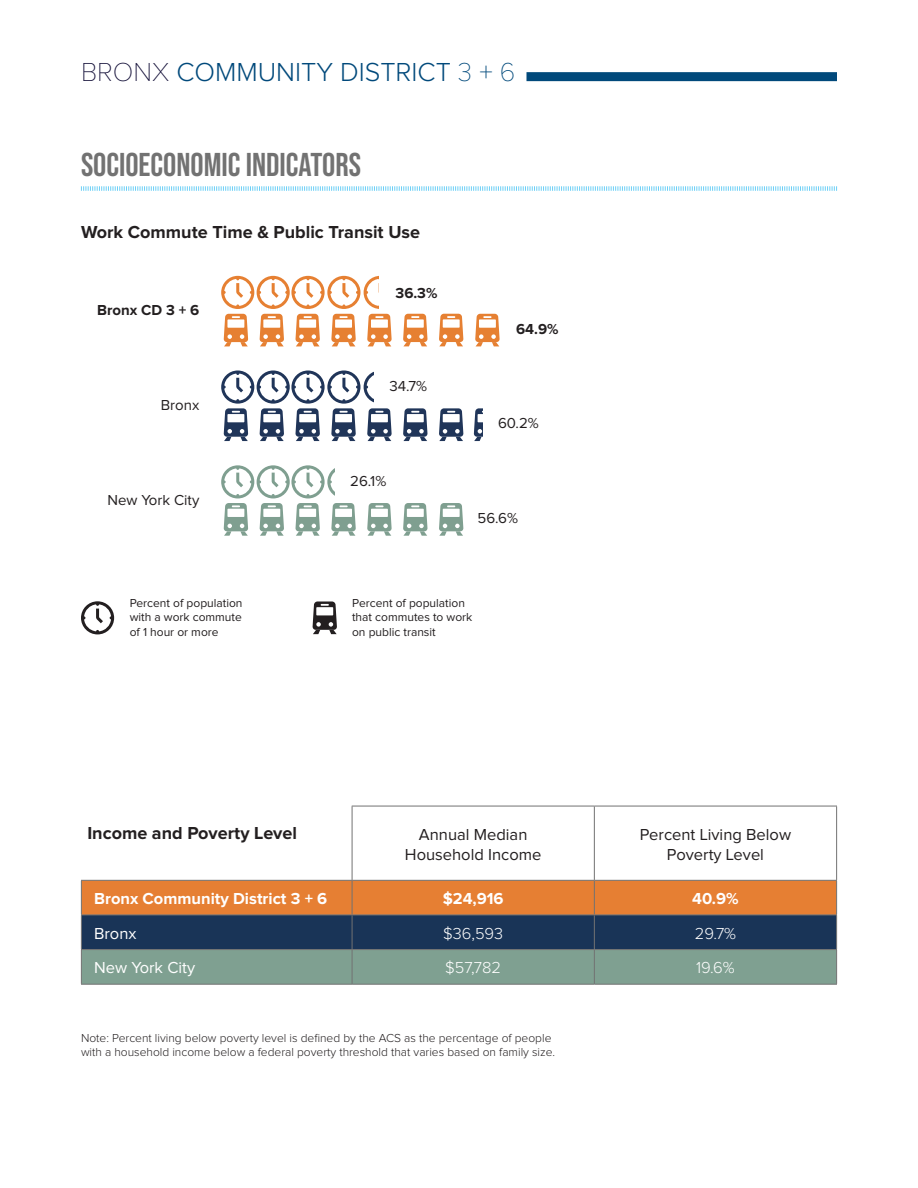
<style>
.page{position:relative;width:918px;height:1188px;background:#fff}
.page>*{position:absolute;margin:0;border:0;box-sizing:border-box;transform-origin:0 0}
.subhead_1{font:33px "Bebas Neue";color:#727272}
.t1{font:300 27px "Proxima Nova";color:#01497b}
.subhead_2{font:700 18px "Proxima Nova";color:#231f20}
.t2{font:16.5px/19.8px "Proxima Nova";color:#231f20;text-align:center}
.t3{font:700 16.5px "Proxima Nova";color:#fff}
.t4{font:300 16.5px "Proxima Nova";color:#fff}
.t5{font:16.5px "Proxima Nova";color:#fff}
.t6{font:15px "Proxima Nova";color:#231f20}
.t7{font:700 15px "Proxima Nova";color:#231f20}
.footnotes___Back{font:300 12px/14.4px "Proxima Nova";color:#231f20}
.t8{font:12px/14.4px "Proxima Nova";color:#231f20}
.s1{font-family:"Proxima Nova T";font-weight:100;color:#130f38}
.s2{font-family:"Proxima Nova T";font-weight:100}
</style>
<div class="page">
<div style="left:526px;top:72px;width:311px;height:9px;background:#01497b"></div>
<svg style="left:81px;top:186px;width:756px;height:5px"></svg>
<svg style="left:82px;top:881px;width:754px;height:103px;background:#7f715e"></svg>
<hr style="left:352px;top:806px;width:242px;height:1px;background:#727272">
<hr style="left:594px;top:806px;width:243px;height:1px;background:#727272">
<hr style="left:836px;top:806px;width:1px;height:74px;background:#727272">
<hr style="left:81px;top:880px;width:271px;height:1px;background:#727272">
<hr style="left:81px;top:881px;width:1px;height:34px;background:#727272">
<hr style="left:352px;top:880px;width:242px;height:1px;background:#727272">
<hr style="left:352px;top:881px;width:1px;height:34px;background:#727272">
<hr style="left:594px;top:880px;width:243px;height:1px;background:#727272">
<hr style="left:594px;top:881px;width:1px;height:34px;background:#727272">
<hr style="left:836px;top:881px;width:1px;height:34px;background:#727272">
<hr style="left:81px;top:915px;width:271px;height:1px;background:#727272">
<hr style="left:81px;top:915px;width:1px;height:34px;background:#727272">
<hr style="left:352px;top:915px;width:242px;height:1px;background:#727272">
<hr style="left:352px;top:915px;width:1px;height:34px;background:#727272">
<hr style="left:594px;top:915px;width:243px;height:1px;background:#727272">
<hr style="left:594px;top:915px;width:1px;height:34px;background:#727272">
<hr style="left:836px;top:915px;width:1px;height:34px;background:#727272">
<hr style="left:81px;top:949px;width:271px;height:1px;background:#727272">
<hr style="left:81px;top:950px;width:1px;height:34px;background:#727272">
<hr style="left:352px;top:949px;width:242px;height:1px;background:#727272">
<hr style="left:352px;top:950px;width:1px;height:34px;background:#727272">
<hr style="left:594px;top:949px;width:243px;height:1px;background:#727272">
<hr style="left:594px;top:950px;width:1px;height:34px;background:#727272">
<hr style="left:836px;top:950px;width:1px;height:34px;background:#727272">
<hr style="left:81px;top:984px;width:271px;height:1px;background:#727272">
<hr style="left:352px;top:984px;width:242px;height:1px;background:#727272">
<hr style="left:594px;top:984px;width:243px;height:1px;background:#727272">
<hr style="left:352px;top:806px;width:1px;height:74px;background:#727272">
<hr style="left:594px;top:806px;width:1px;height:74px;background:#727272">
<svg style="left:312px;top:601px;width:25px;height:33px"></svg>
<svg style="left:81px;top:601px;width:33px;height:33px"></svg>
<svg style="left:367px;top:503px;width:25px;height:33px"></svg>
<svg style="left:403px;top:503px;width:25px;height:33px"></svg>
<svg style="left:439px;top:503px;width:24px;height:33px"></svg>
<svg style="left:403px;top:408px;width:25px;height:33px"></svg>
<svg style="left:439px;top:408px;width:24px;height:33px"></svg>
<svg style="left:474px;top:408px;width:9px;height:33px"></svg>
<svg style="left:221px;top:370px;width:171px;height:71px"></svg>
<svg style="left:221px;top:465px;width:135px;height:71px"></svg>
<svg style="left:221px;top:276px;width:171px;height:70px"></svg>
<svg style="left:403px;top:314px;width:25px;height:32px"></svg>
<svg style="left:439px;top:314px;width:24px;height:32px"></svg>
<svg style="left:475px;top:314px;width:25px;height:32px"></svg>
<h2 class="t1" style="left:81px;top:60px;width:436px"><span class="s1">BRONX</span> COMMUNITY DISTRICT <span class="s2">3 + 6</span></h2>
<p class="subhead_1" style="left:81px;top:145px;width:281px">SOCIOECONOMIC INDICATORS</p>
<p class="subhead_2" style="left:81px;top:223px;width:341px">Work Commute Time &amp; Public Transit Use</p>
<p class="t7" style="left:97px;top:304px;width:104px">Bronx CD 3 + 6</p>
<p class="t6" style="left:161px;top:398px;width:40px">Bronx</p>
<p class="t6" style="left:108px;top:493px;width:93px">New York City</p>
<p class="t8" style="left:130px;top:596px;width:114px;text-align:justify">Percent of population with a work commute of 1 hour or more</p>
<p class="t7" style="left:396px;top:286px;width:43px">36.3%</p>
<p class="t6" style="left:389px;top:380px;width:39px">34.7%</p>
<p class="t6" style="left:350px;top:474px;width:38px">26.1%</p>
<p class="t7" style="left:516px;top:323px;width:44px">64.9%</p>
<p class="t6" style="left:498px;top:416px;width:42px">60.2%</p>
<p class="t6" style="left:477px;top:511px;width:42px">56.6%</p>
<p class="t8" style="left:352px;top:596px;width:122px">Percent of population that commutes to work on public transit</p>
<p class="subhead_2" style="left:87px;top:825px;width:211px">Income and Poverty Level</p>
<p class="t2" style="left:405px;top:825px;width:138px">Annual Median<br>Household Income</p>
<p class="t2" style="left:640px;top:825px;width:153px">Percent Living Below<br>Poverty Level</p>
<p class="t3" style="left:94px;top:891px;width:235px">Bronx Community District 3 + 6</p>
<p class="t3" style="left:443px;top:891px;width:62px">$24,916</p>
<p class="t3" style="left:692px;top:891px;width:48px">40.9%</p>
<p class="t5" style="left:94px;top:926px;width:44px">Bronx</p>
<p class="t4" style="left:443px;top:926px;width:62px">$36,593</p>
<p class="t4" style="left:695px;top:926px;width:43px">29.7%</p>
<p class="t5" style="left:94px;top:960px;width:103px">New York City</p>
<p class="t4" style="left:445px;top:960px;width:57px">$57,782</p>
<p class="t4" style="left:696px;top:960px;width:40px">19.6%</p>
<p class="footnotes___Back" style="left:81px;top:1031px;width:476px">Note: Percent living below poverty level is defined by the ACS as the percentage of people with a household income below a federal poverty threshold that varies based on family size.</p>
</div>
